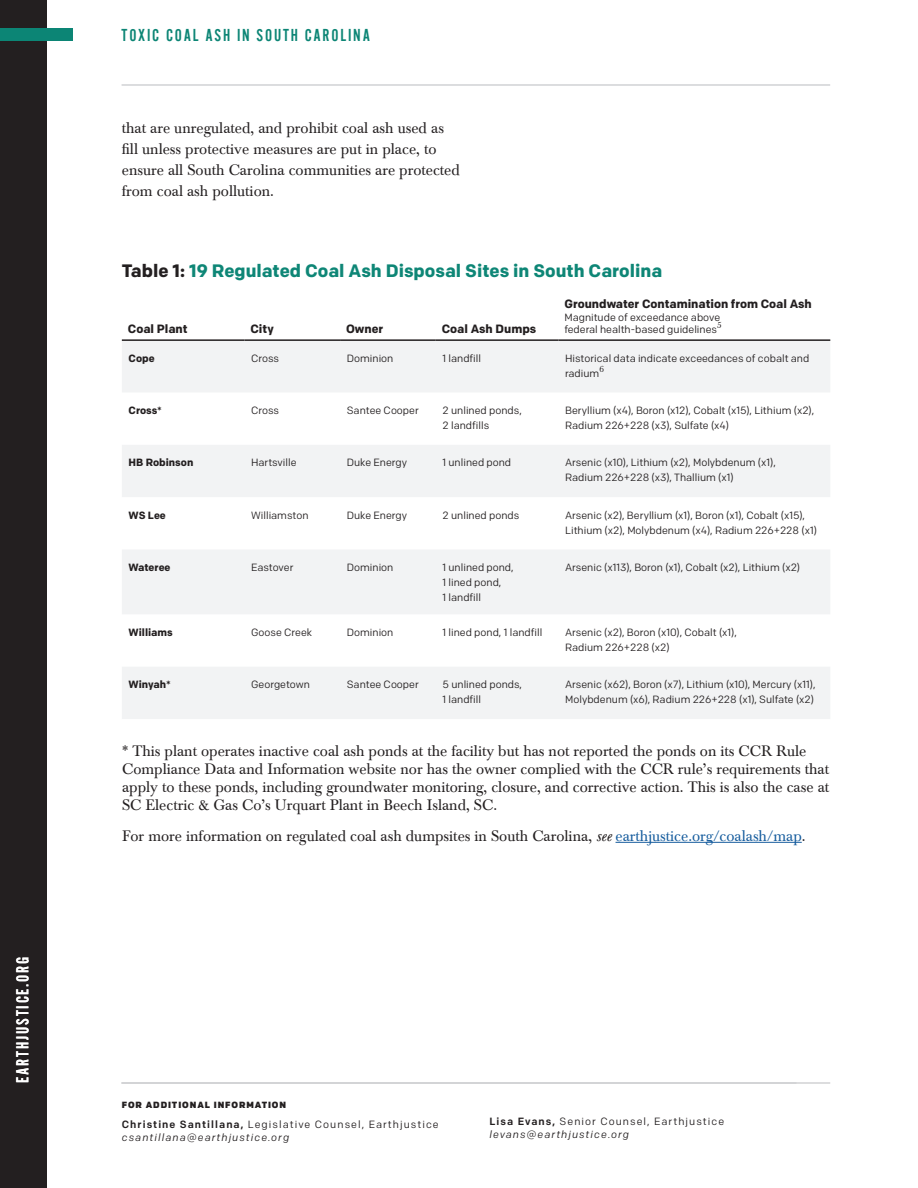
<style>
.page{position:relative;width:918px;height:1188px;background:#fff}
.page>*{position:absolute;margin:0;border:0;box-sizing:border-box;transform-origin:0 0}
.Body__Paragraph_Titl{font:700 18px "Colfax";color:#0e8676}
.t1{font:18px "Alternate Gothic Com No 2";letter-spacing:.1em;color:#0c8575}
.t2{font:18px "Alternate Gothic Com No 2";letter-spacing:.1em;color:#fff}
.Body__Main_Copy_10_1{font:15px/18px "Baskerville BE";color:#231f20}
.t3{font:700 12px "Colfax";color:#231f20}
.t4{font:10.5px/15px "Colfax";color:#231f20}
.t5{font:10.5px "Colfax";letter-spacing:.1em;color:#231f20}
.t6{font:italic 10.5px "Colfax";letter-spacing:.1em;color:#231f20}
.t7{font:700 10.5px "Colfax";color:#231f20}
.Contact__Title_7_9pt{font:900 9px "Colfax";letter-spacing:.1em;color:#231f20}
.t8{font:8.7px "Baskerville BE";color:#231f20}
.s1{color:#231f20}
.s2{font-style:italic}
.s3{color:#175d9e}
.s4{font-weight:500}
</style>
<div class="page">
<div style="left:0;top:0;width:47px;height:1188px;background:#231f20"></div>
<hr style="left:122px;top:1082px;width:708px;height:2px;background:#d1d2d4">
<div style="left:0;top:29px;width:74px;height:12px;background:#0c8575"></div>
<hr style="left:122px;top:84px;width:708px;height:2px;background:#d1d2d4">
<svg style="left:122px;top:341px;width:708px;height:378px;fill:#f2f3f4"></svg>
<hr style="left:122px;top:339px;width:122px;height:2px;background:#231f20">
<hr style="left:244px;top:339px;width:96px;height:2px;background:#231f20">
<hr style="left:340px;top:339px;width:96px;height:2px;background:#231f20">
<hr style="left:436px;top:339px;width:122px;height:2px;background:#231f20">
<hr style="left:558px;top:339px;width:272px;height:2px;background:#231f20">
<hr style="left:616px;top:842px;width:186px;height:1px;background:#175d9e">
<h1 class="t2" style="left:13px;top:1083px;width:128px;rotate:-90deg">EARTHJUSTICE.ORG</h1>
<p class="t1" style="left:122px;top:25px;width:250px">TOXIC COAL ASH IN SOUTH CAROLINA</p>
<p class="Body__Main_Copy_10_1" style="left:122px;top:117px;width:340px;line-height:21px">that are unregulated, and prohibit coal ash used as fill unless protective measures are put in place, to ensure all South Carolina communities are protected from coal ash pollution.</p>
<p class="Body__Paragraph_Titl" style="left:122px;top:260px;width:542px"><span class="s1">Table 1:</span> 19 Regulated Coal Ash Disposal Sites in South Carolina</p>
<p class="t3" style="left:128px;top:322px;width:61px">Coal Plant</p>
<p class="t3" style="left:250px;top:322px;width:25px">City</p>
<p class="t3" style="left:346px;top:322px;width:39px">Owner</p>
<p class="t3" style="left:442px;top:322px;width:96px">Coal Ash Dumps</p>
<p class="t3" style="left:564px;top:297px;width:249px">Groundwater Contamination from Coal Ash</p>
<p class="t4" style="left:564px;top:310px;width:157px">Magnitude of exceedance above</p>
<p class="t4" style="left:564px;top:322px;width:154px">federal health-based guidelines</p>
<p class="t8" style="left:717px;top:320px;width:6px">5</p>
<p class="t7" style="left:129px;top:351px;width:28px">Cope</p>
<p class="t4" style="left:251px;top:350px;width:30px">Cross</p>
<p class="t4" style="left:347px;top:350px;width:48px">Dominion</p>
<p class="t4" style="left:443px;top:350px;width:40px">1 landfill</p>
<p class="t4" style="left:565px;top:350px;width:246px">Historical data indicate exceedances of cobalt and radium</p>
<p class="t8" style="left:599px;top:364px;width:6px">6</p>
<p class="t7" style="left:129px;top:404px;width:35px">Cross*</p>
<p class="t4" style="left:251px;top:403px;width:30px">Cross</p>
<p class="t4" style="left:347px;top:403px;width:73px">Santee Cooper</p>
<p class="t4" style="left:443px;top:403px;width:81px">2 unlined ponds,</p>
<p class="t4" style="left:443px;top:418px;width:48px">2 landfills</p>
<p class="t4" style="left:565px;top:403px;width:251px">Beryllium (x4), Boron (x12), Cobalt (x15), Lithium (x2),<br>Radium 226+228 (x3), Sulfate (x4)</p>
<p class="t7" style="left:129px;top:456px;width:66px">HB Robinson</p>
<p class="t4" style="left:251px;top:455px;width:47px">Hartsville</p>
<p class="t4" style="left:347px;top:455px;width:62px">Duke Energy</p>
<p class="t4" style="left:443px;top:455px;width:70px">1 unlined pond</p>
<p class="t4" style="left:565px;top:455px;width:212px">Arsenic (x10), Lithium (x2), Molybdenum (x1),</p>
<p class="t4" style="left:565px;top:470px;width:170px">Radium 226+228 (x3), Thallium (x1)</p>
<p class="t7" style="left:129px;top:508px;width:39px">WS Lee</p>
<p class="t4" style="left:251px;top:507px;width:59px">Williamston</p>
<p class="t4" style="left:347px;top:507px;width:62px">Duke Energy</p>
<p class="t4" style="left:443px;top:507px;width:78px">2 unlined ponds</p>
<p class="t4" style="left:565px;top:507px;width:253px">Arsenic (x2), Beryllium (x1), Boron (x1), Cobalt (x15),<br>Lithium (x2), Molybdenum (x4), Radium 226+228 (x1)</p>
<p class="t7" style="left:129px;top:561px;width:43px">Wateree</p>
<p class="t4" style="left:251px;top:560px;width:44px">Eastover</p>
<p class="t4" style="left:347px;top:560px;width:48px">Dominion</p>
<p class="t4" style="left:443px;top:560px;width:73px">1 unlined pond,</p>
<p class="t4" style="left:443px;top:575px;width:60px">1 lined pond,</p>
<p class="t4" style="left:443px;top:590px;width:40px">1 landfill</p>
<p class="t4" style="left:565px;top:560px;width:236px">Arsenic (x113), Boron (x1), Cobalt (x2), Lithium (x2)</p>
<p class="t7" style="left:129px;top:626px;width:46px">Williams</p>
<p class="t4" style="left:251px;top:624px;width:63px">Goose Creek</p>
<p class="t4" style="left:347px;top:624px;width:48px">Dominion</p>
<p class="t4" style="left:443px;top:624px;width:101px">1 lined pond, 1 landfill</p>
<p class="t4" style="left:565px;top:624px;width:173px">Arsenic (x2), Boron (x10), Cobalt (x1),</p>
<p class="t4" style="left:565px;top:639px;width:106px">Radium 226+228 (x2)</p>
<p class="t7" style="left:129px;top:678px;width:44px">Winyah*</p>
<p class="t4" style="left:251px;top:677px;width:60px">Georgetown</p>
<p class="t4" style="left:347px;top:677px;width:73px">Santee Cooper</p>
<p class="t4" style="left:443px;top:677px;width:81px">5 unlined ponds,</p>
<p class="t4" style="left:443px;top:692px;width:40px">1 landfill</p>
<p class="t4" style="left:565px;top:677px;width:252px">Arsenic (x62), Boron (x7), Lithium (x10), Mercury (x11),<br>Molybdenum (x6), Radium 226+228 (x1), Sulfate (x2)</p>
<p class="Body__Main_Copy_10_1" style="left:122px;top:742px;width:709px">* This plant operates inactive coal ash ponds at the facility but has not reported the ponds on its CCR Rule Compliance Data and Information website nor has the owner complied with the CCR rule’s requirements that apply to these ponds, including groundwater monitoring, closure, and corrective action. This is also the case at SC Electric &amp; Gas Co’s Urquart Plant in Beech Island, SC.</p>
<p class="Body__Main_Copy_10_1" style="left:122px;top:827px;width:685px">For more information on regulated coal ash dumpsites in South Carolina, <span class="s2">see</span> <span class="s3">earthjustice.org/coalash/map</span>.</p>
<p class="Contact__Title_7_9pt" style="left:122px;top:1099px;width:166px">FOR ADDITIONAL INFORMATION</p>
<p class="t5" style="left:122px;top:1118px;width:318px"><span class="s4">Christine Santillana,</span> Legislative Counsel, Earthjustice</p>
<p class="t6" style="left:122px;top:1131px;width:169px">csantillana@earthjustice.org</p>
<p class="t5" style="left:489px;top:1115px;width:236px"><span class="s4">Lisa Evans,</span> Senior Counsel, Earthjustice</p>
<p class="t6" style="left:489px;top:1128px;width:141px">levans@earthjustice.org</p>
</div>
